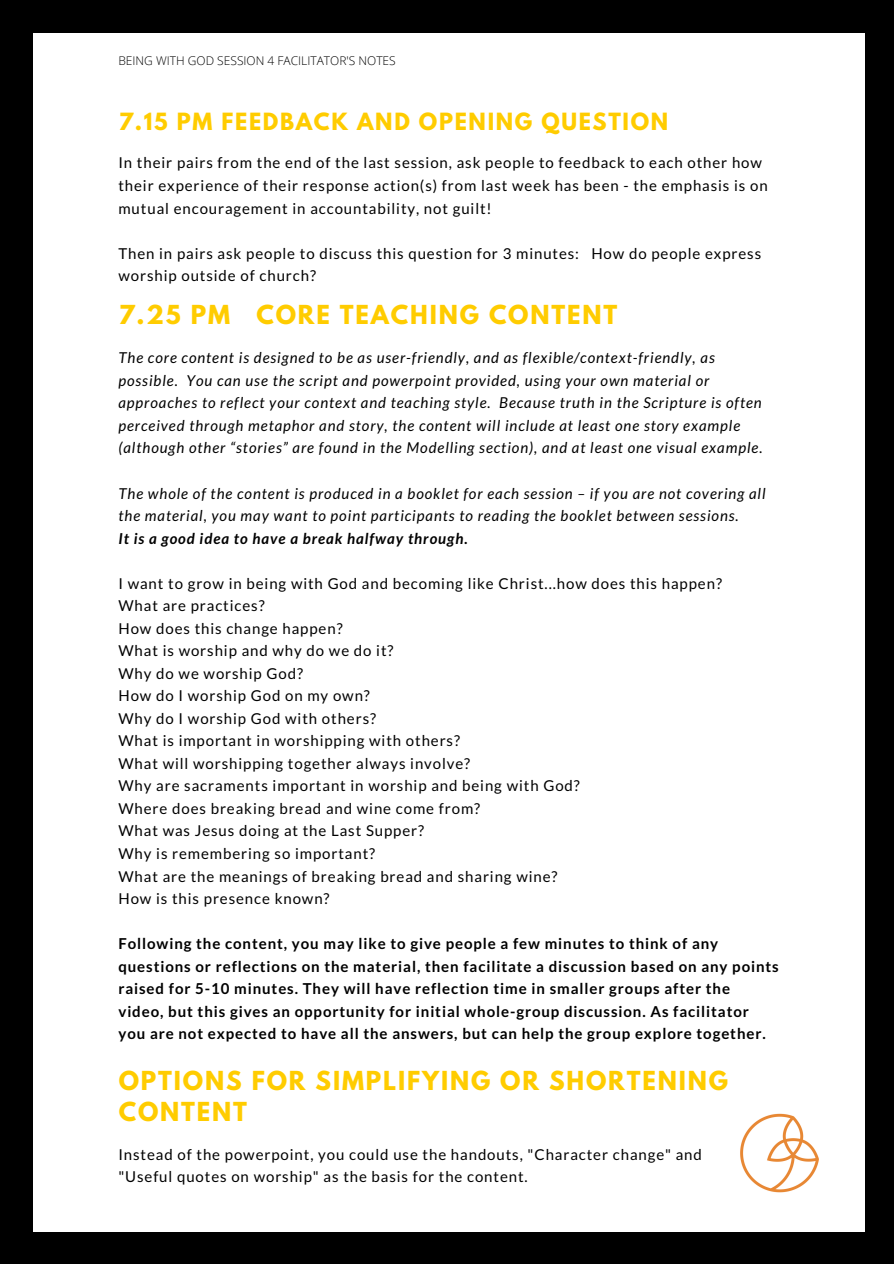
<style>
.page{position:relative;width:894px;height:1264px;background:#fff}
.page>*{position:absolute;margin:0;border:0;box-sizing:border-box;transform-origin:0 0}
.t1{font:700 23.25px/30.5px "League Spartan";letter-spacing:.08em;color:#fc0}
.t2{font:700 21px "League Spartan";letter-spacing:.08em;color:#fc0}
.t3{font:15px/22.5px "Lato";letter-spacing:.06em;color:#000}
.t4{font:italic 15px/22.5px "Lato";letter-spacing:.06em;color:#000}
.t5{font:700 15px/22.5px "Lato";letter-spacing:.06em;color:#000}
.t6{font:italic 700 15px "Lato";letter-spacing:.06em;color:#000}
.t7{font:300 12px "Open Sans";color:#000}
</style>
<div class="page">
<div style="left:0;top:0;width:893px;height:1263px;background:#000"></div>
<div style="left:34px;top:33px;width:830px;height:1198px;background:#fff"></div>
<img style="left:740px;top:1113px;width:79px;height:80px">
<p class="t7" style="left:118px;top:52px;width:279px">BEING WITH GOD SESSION 4 FACILITATOR'S NOTES</p>
<p class="t2" style="left:119px;top:111px;width:550px">7.15 PM FEEDBACK AND OPENING QUESTION</p>
<p class="t3" style="left:118px;top:151px;width:650px">In their pairs from the end of the last session, ask people to feedback to each other how their experience of their response action(s) from last week has been - the emphasis is on mutual encouragement in accountability, not guilt!</p>
<p class="t3" style="left:118px;top:241px;width:644px">Then in pairs ask people to discuss this question for 3 minutes: How do people express worship outside of church?</p>
<p class="t1" style="left:119px;top:302px;width:500px">7.25 PM CORE TEACHING CONTENT</p>
<p class="t4" style="left:118px;top:346px;width:645px">The core content is designed to be as user-friendly, and as flexible/context-friendly, as possible. You can use the script and powerpoint provided, using your own material or approaches to reflect your context and teaching style. Because truth in the Scripture is often perceived through metaphor and story, the content will include at least one story example (although other “stories” are found in the Modelling section), and at least one visual example.</p>
<p class="t4" style="left:118px;top:481px;width:648px">The whole of the content is produced in a booklet for each session – if you are not covering all the material, you may want to point participants to reading the booklet between sessions.</p>
<p class="t6" style="left:118px;top:529px;width:351px">It is a good idea to have a break halfway through.</p>
<p class="t3" style="left:118px;top:571px;width:605px">I want to grow in being with God and becoming like Christ...how does this happen?</p>
<p class="t3" style="left:118px;top:594px;width:148px">What are practices?</p>
<p class="t3" style="left:118px;top:616px;width:226px">How does this change happen?</p>
<p class="t3" style="left:118px;top:639px;width:276px">What is worship and why do we do it?</p>
<p class="t3" style="left:118px;top:661px;width:186px">Why do we worship God?</p>
<p class="t3" style="left:118px;top:684px;width:253px">How do I worship God on my own?</p>
<p class="t3" style="left:118px;top:706px;width:259px">Why do I worship God with others?</p>
<p class="t3" style="left:118px;top:729px;width:343px">What is important in worshipping with others?</p>
<p class="t3" style="left:118px;top:751px;width:353px">What will worshipping together always involve?</p>
<p class="t3" style="left:118px;top:774px;width:463px">Why are sacraments important in worship and being with God?</p>
<p class="t3" style="left:118px;top:797px;width:363px">Where does breaking bread and wine come from?</p>
<p class="t3" style="left:118px;top:819px;width:307px">What was Jesus doing at the Last Supper?</p>
<p class="t3" style="left:118px;top:842px;width:258px">Why is remembering so important?</p>
<p class="t3" style="left:118px;top:864px;width:440px">What are the meanings of breaking bread and sharing wine?</p>
<p class="t3" style="left:118px;top:887px;width:212px">How is this presence known?</p>
<p class="t5" style="left:118px;top:932px;width:661px">Following the content, you may like to give people a few minutes to think of any questions or reflections on the material, then facilitate a discussion based on any points raised for 5-10 minutes. They will have reflection time in smaller groups after the video, but this gives an opportunity for initial whole-group discussion. As facilitator you are not expected to have all the answers, but can help the group explore together.</p>
<p class="t1" style="left:119px;top:1068px;width:610px">OPTIONS FOR SIMPLIFYING OR SHORTENING<br>CONTENT</p>
<p class="t3" style="left:118px;top:1142px;width:585px">Instead of the powerpoint, you could use the handouts, "Character change" and</p>
<p class="t3" style="left:118px;top:1164px;width:411px">"Useful quotes on worship" as the basis for the content.</p>
</div>
